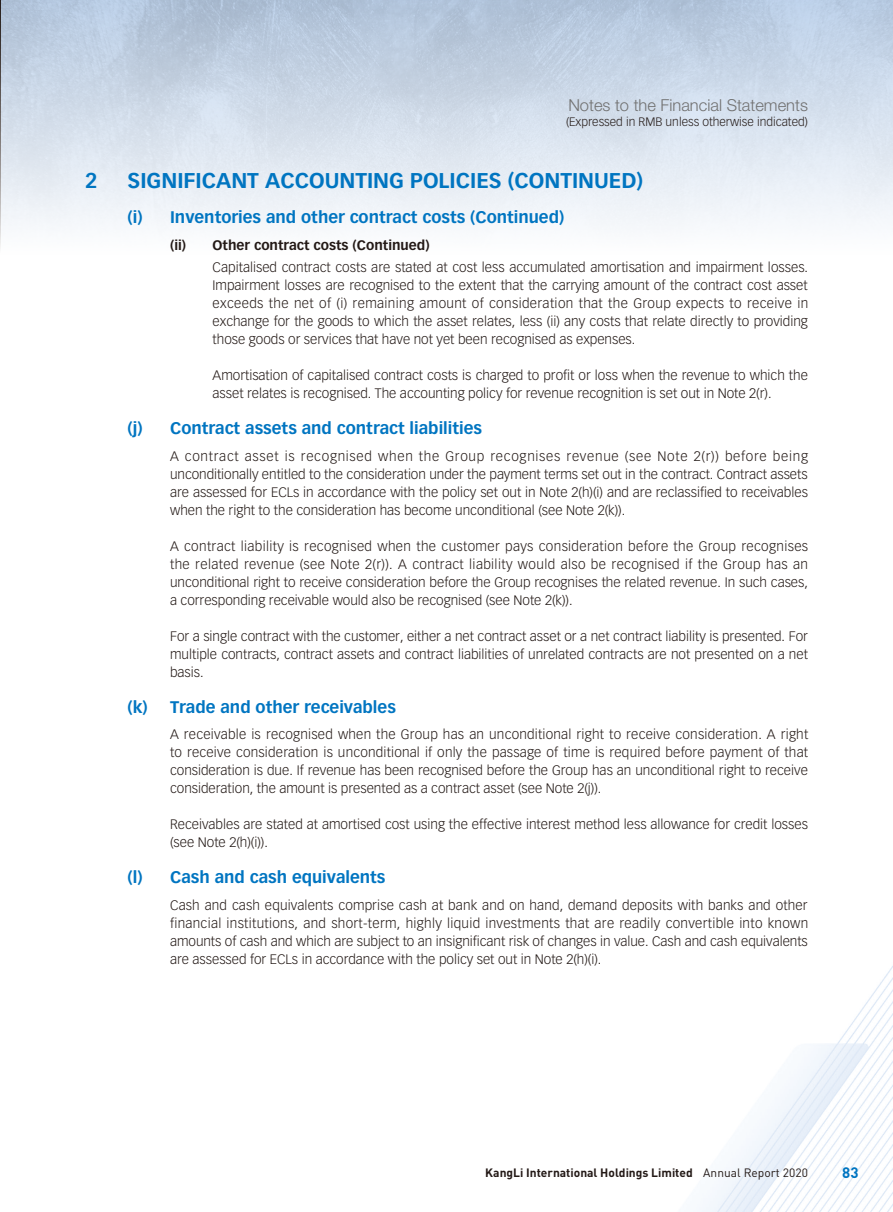
<style>
.page{position:relative;width:893px;height:1212px;background:#fff}
.page>*{position:absolute;margin:0;border:0;box-sizing:border-box;transform-origin:0 0}
.t1{font:700 21px "Vectora LT Std";color:#0075c1}
.t2{font:700 16.5px "Vectora LT Std";color:#0075c1}
.t3{font:300 16.5px "Helvetica Neue LT Std";color:#727272}
.t4{font:700 15px "DIN Pro";color:#0075c1}
.t5{font:300 13.5px/18px "Vectora LT Std";color:#231916;text-align:justify}
.t6{font:700 13.5px "Vectora LT Std";color:#231916}
.t7{font:700 12px "DIN Pro";color:#231916}
.t8{font:300 12px "Vectora LT Std";color:#231916}
.s1{font-weight:400}
</style>
<div class="page">
<img style="left:701px;top:966px;width:192px;height:246px">
<img style="left:0;top:0;width:893px;height:247px">
<p class="t3" style="left:568px;top:95px;width:241px">Notes to the Financial Statements</p>
<p class="t8" style="left:566px;top:114px;width:243px">(Expressed in RMB unless otherwise indicated)</p>
<h1 class="t1" style="left:85px;top:167px;width:14px">2</h1>
<h1 class="t1" style="left:128px;top:167px;width:517px">SIGNIFICANT ACCOUNTING POLICIES (CONTINUED)</h1>
<p class="t2" style="left:128px;top:207px;width:438px">(i) Inventories and other contract costs (Continued)</p>
<p class="t6" style="left:170px;top:237px;width:261px">(ii) Other contract costs (Continued)</p>
<p class="t5" style="left:213px;top:259px;width:597px">Capitalised contract costs are stated at cost less accumulated amortisation and impairment losses.<br>Impairment losses are recognised to the extent that the carrying amount of the contract cost asset exceeds the net of (i) remaining amount of consideration that the Group expects to receive in exchange for the goods to which the asset relates, less (ii) any costs that relate directly to providing those goods or services that have not yet been recognised as expenses.</p>
<p class="t5" style="left:213px;top:366px;width:597px">Amortisation of capitalised contract costs is charged to profit or loss when the revenue to which the asset relates is recognised. The accounting policy for revenue recognition is set out in Note 2(r).</p>
<p class="t2" style="left:128px;top:418px;width:356px">(j) Contract assets and contract liabilities</p>
<p class="t5" style="left:170px;top:447px;width:639px">A contract asset is recognised when the Group recognises revenue (see Note 2(r)) before being unconditionally entitled to the consideration under the payment terms set out in the contract. Contract assets are assessed for ECLs in accordance with the policy set out in Note 2(h)(i) and are reclassified to receivables when the right to the consideration has become unconditional (see Note 2(k)).</p>
<p class="t5" style="left:170px;top:537px;width:640px">A contract liability is recognised when the customer pays consideration before the Group recognises the related revenue (see Note 2(r)). A contract liability would also be recognised if the Group has an unconditional right to receive consideration before the Group recognises the related revenue. In such cases, a corresponding receivable would also be recognised (see Note 2(k)).</p>
<p class="t5" style="left:170px;top:627px;width:639px">For a single contract with the customer, either a net contract asset or a net contract liability is presented. For multiple contracts, contract assets and contract liabilities of unrelated contracts are not presented on a net basis.</p>
<p class="t2" style="left:128px;top:697px;width:270px">(k) Trade and other receivables</p>
<p class="t5" style="left:170px;top:726px;width:640px">A receivable is recognised when the Group has an unconditional right to receive consideration. A right to receive consideration is unconditional if only the passage of time is required before payment of that consideration is due. If revenue has been recognised before the Group has an unconditional right to receive consideration, the amount is presented as a contract asset (see Note 2(j)).</p>
<p class="t5" style="left:170px;top:816px;width:639px">Receivables are stated at amortised cost using the effective interest method less allowance for credit losses (see Note 2(h)(i)).</p>
<p class="t2" style="left:128px;top:867px;width:259px">(l) Cash and cash equivalents</p>
<p class="t5" style="left:170px;top:896px;width:640px">Cash and cash equivalents comprise cash at bank and on hand, demand deposits with banks and other financial institutions, and short-term, highly liquid investments that are readily convertible into known amounts of cash and which are subject to an insignificant risk of changes in value. Cash and cash equivalents are assessed for ECLs in accordance with the policy set out in Note 2(h)(i).</p>
<p class="t7" style="left:485px;top:1164px;width:324px">KangLi International Holdings Limited <span class="s1">Annual Report 2020</span></p>
<p class="t4" style="left:842px;top:1162px;width:18px">83</p>
</div>
